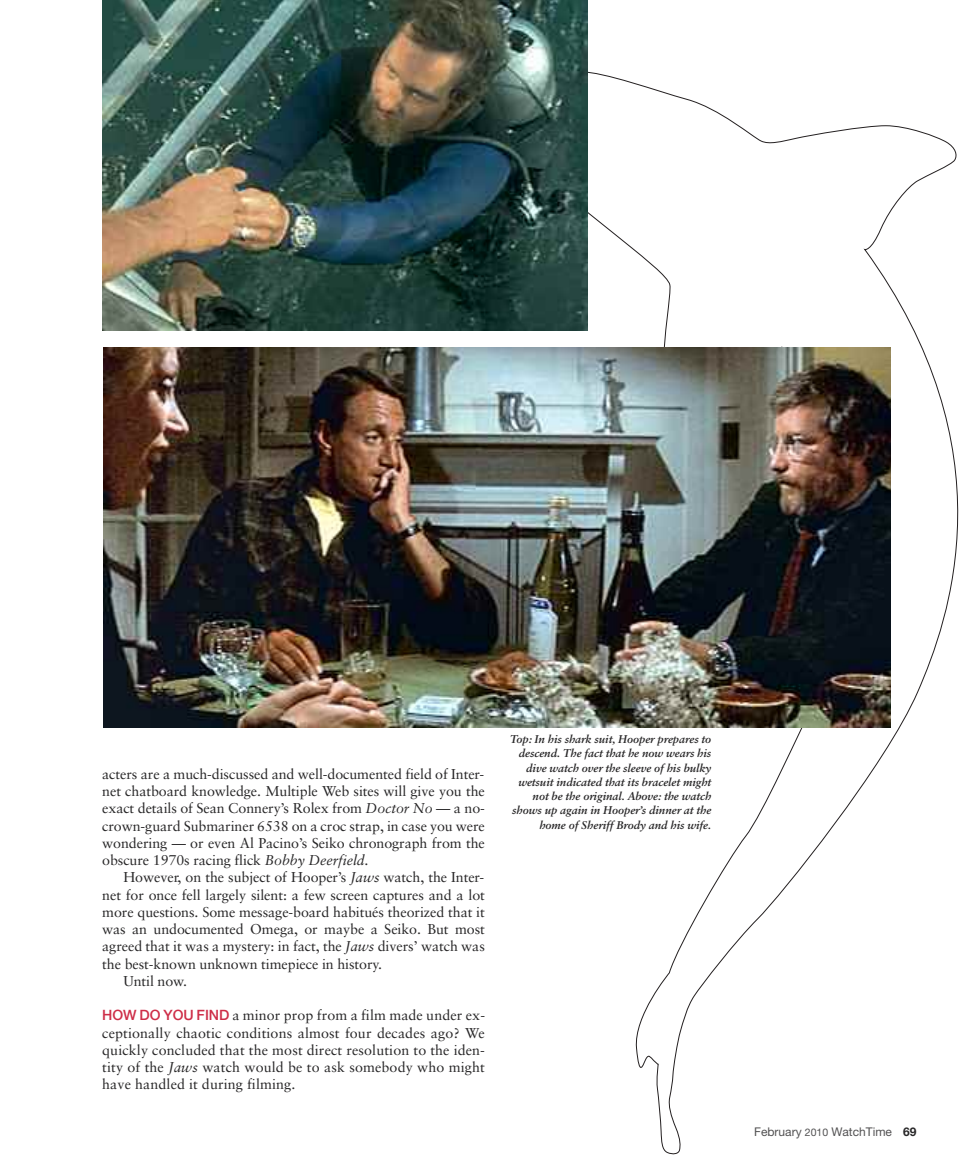
<style>
.page{position:relative;width:972px;height:1175px;background:#fff}
.page>*{position:absolute;margin:0;border:0;box-sizing:border-box;transform-origin:0 0}
.t1{font:14.25px/17.2px "Sabon";letter-spacing:-.005em;color:#272627;text-align:justify}
.t2{font:12px "Helvetica Neue LT Pro";color:#525152}
.t3{font:italic 700 11.25px/14.2px "Sabon";letter-spacing:-.005em;color:#272627;text-align:right}
.s1{font-style:italic}
.s2{font-family:"Helvetica Neue LT Pro";font-weight:500;color:#ce2e48}
.s3{font-size:10.5px}
.s4{font-weight:700;color:#272627}
</style>
<div class="page">
<svg style="left:513px;top:70px;width:445px;height:1084px"></svg>
<img style="left:104px;top:347px;width:787px;height:380px">
<img style="left:102px;top:0;width:485px;height:330px">
<p class="t1" style="left:102px;top:767px;width:384px">acters are a much-discussed and well-documented field of Inter&shy;net chatboard knowledge. Multiple Web sites will give you the exact details of Sean Connery’s Rolex from <span class="s1">Doctor No</span> — a no&shy;crown-guard Submariner 6538 on a croc strap, in case you were wondering — or even Al Pacino’s Seiko chronograph from the obscure 1970s racing flick <span class="s1">Bobby Deerfield.</span></p>
<p class="t1" style="left:124px;top:870px;width:362px">However, on the subject of Hooper’s <span class="s1">Jaws</span> watch, the Inter-</p>
<p class="t1" style="left:102px;top:887px;width:384px">net for once fell largely silent: a few screen captures and a lot</p>
<p class="t1" style="left:102px;top:905px;width:384px">more questions. Some message-board habitués theorized that it</p>
<p class="t1" style="left:102px;top:922px;width:384px">was an undocumented Omega, or maybe a Seiko. But most</p>
<p class="t1" style="left:102px;top:939px;width:384px">agreed that it was a mystery: in fact, the <span class="s1">Jaws</span> divers’ watch was</p>
<p class="t1" style="left:102px;top:956px;width:282px">the best-known unknown timepiece in history.</p>
<p class="t1" style="left:124px;top:974px;width:65px">Until now.</p>
<p class="t1" style="left:102px;top:1008px;width:384px"><span class="s2">HOW DO YOU FIND</span> a minor prop from a film made under ex&shy;ceptionally chaotic conditions almost four decades ago? We quickly concluded that the most direct resolution to the iden&shy;tity of the <span class="s1">Jaws</span> watch would be to ask somebody who might have handled it during filming.</p>
<p class="t3" style="left:510px;top:733px;width:203px">Top: In his shark suit, Hooper prepares to descend. The fact that he now wears his dive watch over the sleeve of his bulky wetsuit indicated that its bracelet might not be the original. Above: the watch shows up again in Hooper’s dinner at the home of Sheriff Brody and his wife.</p>
<p class="t2" style="left:754px;top:1127px;width:164px">February <span class="s3">2010</span> WatchTime <span class="s4">69</span></p>
</div>
